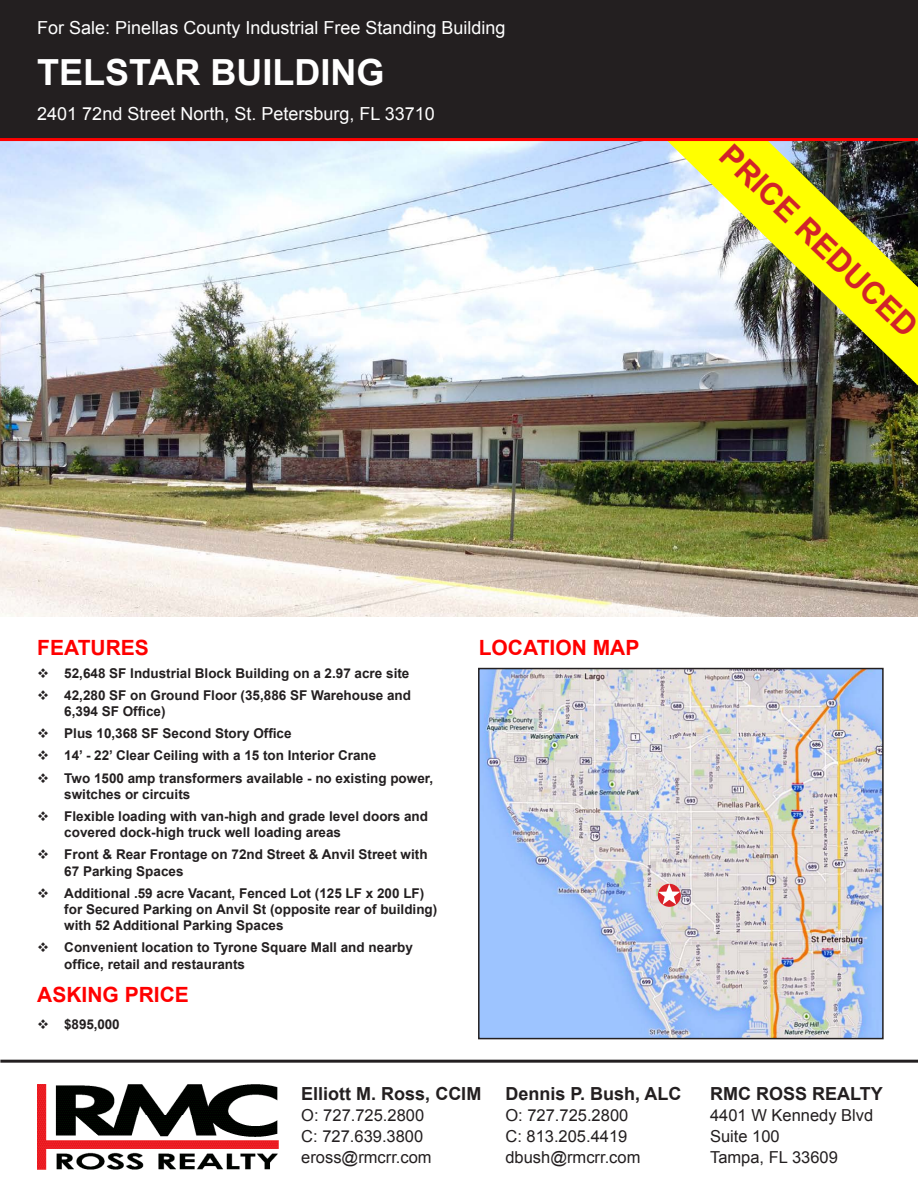
<style>
.page{position:relative;width:918px;height:1188px;background:#fff}
.page>*{position:absolute;margin:0;border:0;box-sizing:border-box;transform-origin:0 0}
.t1{font:700 36px "Arial";color:#fff}
.t2{font:700 31.5px "Arial";color:#d1232a}
.t3{font:700 21px "Arial";color:#f00}
.t4{font:18px "Arial";color:#fff}
.t5{font:700 18px "Arial";color:#231f20}
.t6{font:16.5px "Arial";color:#231f20}
.t7{font:700 13.5px/16.2px "Arial";color:#231f20}
</style>
<div class="page">
<img style="left:481px;top:671px;width:400px;height:365px">
<div style="left:478px;top:668px;width:406px;height:371px;border:2px solid #231f20"></div>
<svg style="left:658px;top:884px;width:23px;height:23px"></svg>
<svg style="left:658px;top:884px;width:22px;height:21px"></svg>
<div style="left:0;top:0;width:918px;height:138px;background:#231f20"></div>
<img style="left:0;top:141px;width:918px;height:476px">
<hr style="left:0;top:1060px;width:918px;height:3px;background:#231f20">
<img style="left:37px;top:1085px;width:242px;height:85px">
<img style="left:667px;top:141px;width:251px;height:245px">
<hr style="left:0;top:138px;width:918px;height:3px;background:#f00">
<p class="t4" style="left:37px;top:16px;width:470px">For Sale: Pinellas County Industrial Free Standing Building</p>
<p class="t1" style="left:37px;top:48px;width:349px">TELSTAR BUILDING</p>
<p class="t4" style="left:37px;top:102px;width:399px">2401 72nd Street North, St. Petersburg, FL 33710</p>
<p class="t2" style="left:740px;top:135px;width:262px;rotate:44deg">PRICE REDUCED</p>
<p class="t3" style="left:37px;top:633px;width:113px">FEATURES</p>
<p class="t3" style="left:479px;top:633px;width:162px">LOCATION MAP</p>
<p class="t7" style="left:64px;top:665px;width:347px">52,648 SF Industrial Block Building on a 2.97 acre site</p>
<p class="t7" style="left:64px;top:687px;width:348px">42,280 SF on Ground Floor (35,886 SF Warehouse and<br>6,394 SF Office)</p>
<p class="t7" style="left:64px;top:726px;width:229px">Plus 10,368 SF Second Story Office</p>
<p class="t7" style="left:64px;top:748px;width:314px">14’ - 22’ Clear Ceiling with a 15 ton Interior Crane</p>
<p class="t7" style="left:64px;top:770px;width:370px">Two 1500 amp transformers available - no existing power, switches or circuits</p>
<p class="t7" style="left:64px;top:809px;width:365px">Flexible loading with van-high and grade level doors and covered dock-high truck well loading areas</p>
<p class="t7" style="left:64px;top:847px;width:365px">Front &amp; Rear Frontage on 72nd Street &amp; Anvil Street with<br>67 Parking Spaces</p>
<p class="t7" style="left:64px;top:885px;width:375px">Additional .59 acre Vacant, Fenced Lot (125 LF x 200 LF) for Secured Parking on Anvil St (opposite rear of building) with 52 Additional Parking Spaces</p>
<p class="t7" style="left:64px;top:940px;width:350px">Convenient location to Tyrone Square Mall and nearby office, retail and restaurants</p>
<p class="t3" style="left:37px;top:981px;width:153px">ASKING PRICE</p>
<p class="t7" style="left:64px;top:1016px;width:57px">$895,000</p>
<p class="t5" style="left:301px;top:1082px;width:182px">Elliott M. Ross, CCIM</p>
<p class="t6" style="left:301px;top:1104px;width:124px">O: 727.725.2800</p>
<p class="t6" style="left:301px;top:1125px;width:124px">C: 727.639.3800</p>
<p class="t6" style="left:301px;top:1146px;width:132px">eross@rmcrr.com</p>
<p class="t5" style="left:505px;top:1082px;width:178px">Dennis P. Bush, ALC</p>
<p class="t6" style="left:505px;top:1104px;width:124px">O: 727.725.2800</p>
<p class="t6" style="left:505px;top:1125px;width:124px">C: 813.205.4419</p>
<p class="t6" style="left:505px;top:1146px;width:137px">dbush@rmcrr.com</p>
<p class="t5" style="left:710px;top:1082px;width:174px">RMC ROSS REALTY</p>
<p class="t6" style="left:710px;top:1104px;width:165px">4401 W Kennedy Blvd</p>
<p class="t6" style="left:710px;top:1125px;width:71px">Suite 100</p>
<p class="t6" style="left:710px;top:1146px;width:129px">Tampa, FL 33609</p>
</div>
